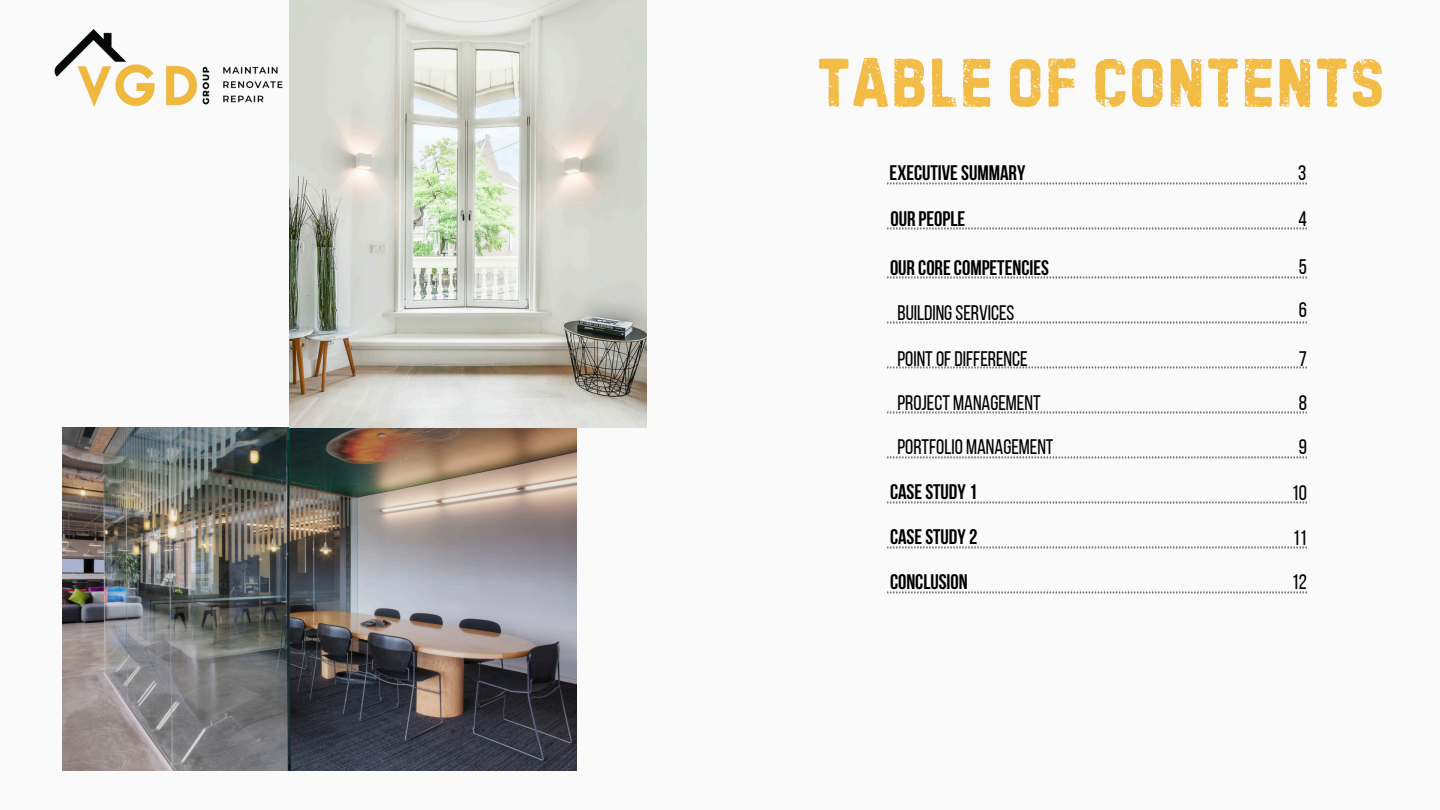
<style>
.page{position:relative;width:1440px;height:810px;background:#fafafa}
.page>*{position:absolute;margin:0;border:0;box-sizing:border-box;transform-origin:0 0}
.t1{font:74px "Handelson Six";color:#f2bc47}
.t2{font:21px "Bebas Neue";color:#000}
.t3{font:700 21px "Bebas Neue";color:#000}
</style>
<div class="page">
<img style="left:888px;top:277px;width:418px;height:1px">
<img style="left:888px;top:322px;width:418px;height:1px">
<img style="left:888px;top:367px;width:418px;height:1px">
<img style="left:63px;top:428px;width:513px;height:342px">
<img style="left:289px;top:0;width:358px;height:428px">
<img style="left:54px;top:30px;width:229px;height:77px">
<img style="left:888px;top:183px;width:418px;height:1px">
<img style="left:888px;top:228px;width:418px;height:1px">
<img style="left:888px;top:412px;width:418px;height:1px">
<img style="left:888px;top:457px;width:418px;height:1px">
<img style="left:888px;top:502px;width:418px;height:1px">
<img style="left:888px;top:547px;width:418px;height:1px">
<img style="left:888px;top:592px;width:418px;height:1px">
<p class="t1" style="left:816px;top:40px;width:570px">TABLE OF CONTENTS</p>
<h3 class="t3" style="left:890px;top:164px;width:137px">EXECUTIVE SUMMARY</h3>
<p class="t3" style="left:890px;top:210px;width:76px">OUR PEOPLE</p>
<p class="t3" style="left:890px;top:259px;width:160px">OUR CORE COMPETENCIES</p>
<p class="t2" style="left:898px;top:305px;width:118px">BUILDING SERVICES</p>
<p class="t2" style="left:898px;top:350px;width:132px">POINT OF DIFFERENCE</p>
<p class="t2" style="left:898px;top:394px;width:145px">PROJECT MANAGEMENT</p>
<p class="t2" style="left:898px;top:438px;width:158px">PORTFOLIO MANAGEMENT</p>
<h3 class="t3" style="left:890px;top:483px;width:89px">CASE STUDY 1</h3>
<p class="t3" style="left:890px;top:528px;width:89px">CASE STUDY 2</p>
<p class="t2" style="left:1298px;top:164px;width:10px">3</p>
<p class="t2" style="left:1299px;top:210px;width:10px">4</p>
<p class="t2" style="left:1299px;top:258px;width:10px">5</p>
<p class="t2" style="left:1299px;top:301px;width:10px">6</p>
<h2 class="t2" style="left:1299px;top:350px;width:10px">7</h2>
<p class="t2" style="left:1299px;top:394px;width:10px">8</p>
<p class="t2" style="left:1299px;top:438px;width:10px">9</p>
<p class="t2" style="left:1292px;top:484px;width:17px">10</p>
<p class="t2" style="left:1293px;top:530px;width:16px">11</p>
<p class="t3" style="left:890px;top:573px;width:79px">CONCLUSION</p>
<h2 class="t2" style="left:1292px;top:573px;width:17px">12</h2>
</div>
